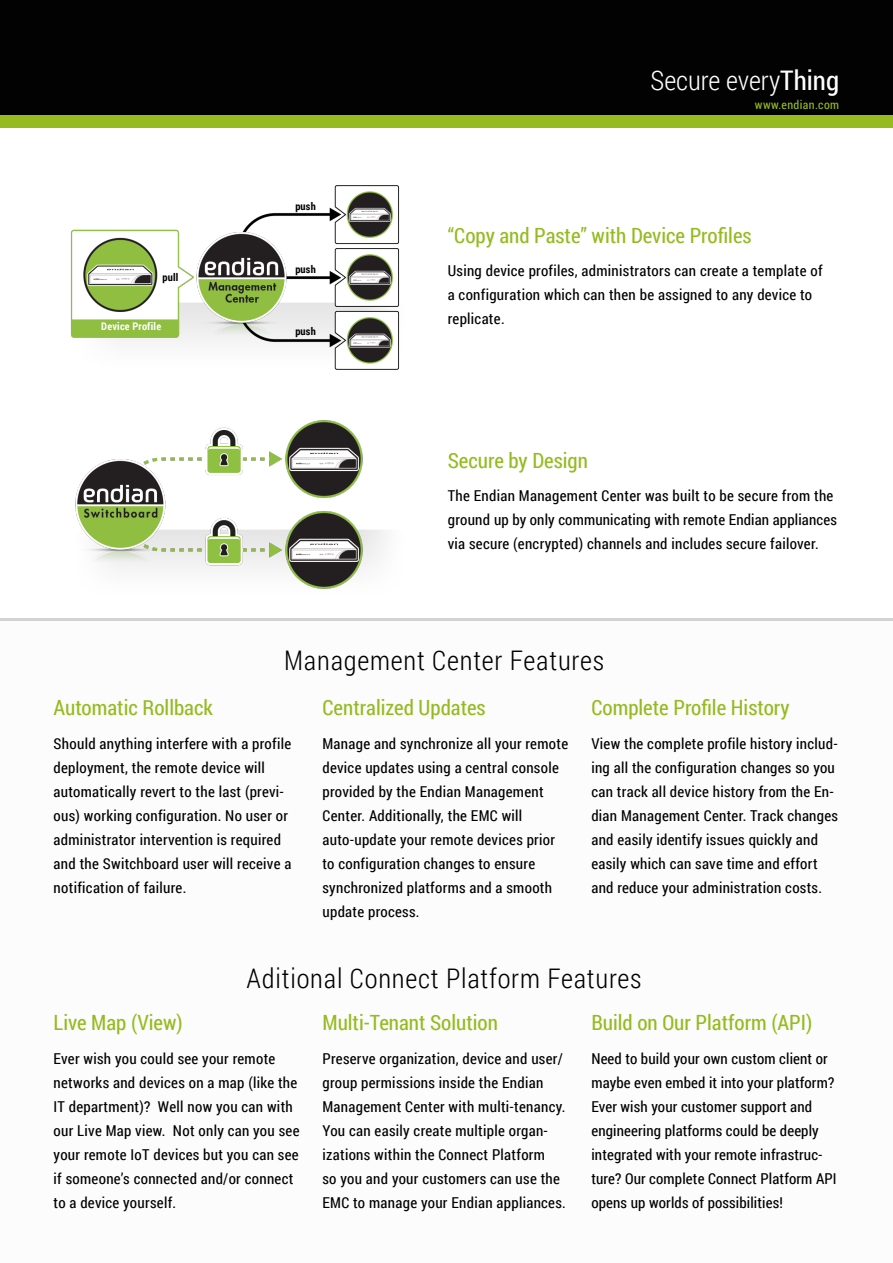
<style>
.page{position:relative;width:893px;height:1263px;background:#fff}
.page>*{position:absolute;margin:0;border:0;box-sizing:border-box;transform-origin:0 0}
.t1{font:300 27px "Roboto Condensed";letter-spacing:.03em;color:#000}
.t2{font:300 27px "Roboto Condensed";color:#fff}
.t3{font:21px "Roboto Condensed";color:#95bb20}
.t4{font:15px/24px "Roboto Condensed";letter-spacing:.02em;color:#000}
.t5{font:12px "Roboto Condensed";letter-spacing:.03em;color:#95bb20}
.t6{font:700 10.5px "Roboto Condensed";letter-spacing:.02em;color:#000}
.t7{font:700 10.5px "Roboto Condensed";letter-spacing:.02em;color:#fff}
.s1{font-weight:400}
</style>
<div class="page">
<div style="left:0;top:115px;width:893px;height:13px;background:#95bb20"></div>
<div style="left:0;top:0;width:893px;height:115px;background:#020203"></div>
<hr style="left:0;top:619px;width:893px;height:2px;background:#d4d3d3">
<img style="left:75px;top:420px;width:311px;height:169px">
<img style="left:71px;top:185px;width:329px;height:185px">
<p class="t6" style="left:162px;top:270px;width:17px">pull</p>
<p class="t7" style="left:101px;top:319px;width:61px">Device Profile</p>
<p class="t6" style="left:295px;top:199px;width:22px">push</p>
<p class="t6" style="left:295px;top:262px;width:22px">push</p>
<p class="t6" style="left:295px;top:323px;width:22px">push</p>
<h1 class="t2" style="left:651px;top:62px;width:190px">Secure every<span class="s1">Thing</span></h1>
<p class="t5" style="left:755px;top:96px;width:86px">www.endian.com</p>
<h2 class="t3" style="left:448px;top:221px;width:305px">“Copy and Paste” with Device Profiles</h2>
<p class="t4" style="left:448px;top:258px;width:376px">Using device profiles, administrators can create a template of a configuration which can then be assigned to any device to replicate.</p>
<h2 class="t3" style="left:448px;top:446px;width:142px">Secure by Design</h2>
<p class="t4" style="left:448px;top:483px;width:391px">The Endian Management Center was built to be secure from the ground up by only communicating with remote Endian appliances via secure (encrypted) channels and includes secure failover.</p>
<h1 class="t1" style="left:284px;top:642px;width:322px">Management Center Features</h1>
<h2 class="t3" style="left:54px;top:693px;width:161px">Automatic Rollback</h2>
<p class="t4" style="left:54px;top:731px;width:239px">Should anything interfere with a profile deployment, the remote device will automatically revert to the last (previ&shy;ous) working configuration. No user or administrator intervention is required and the Switchboard user will receive a notification of failure.</p>
<h2 class="t3" style="left:322px;top:693px;width:165px">Centralized Updates</h2>
<p class="t4" style="left:322px;top:731px;width:247px">Manage and synchronize all your remote device updates using a central console provided by the Endian Management Center. Additionally, the EMC will auto-update your remote devices prior to configuration changes to ensure synchronized platforms and a smooth update process.</p>
<h2 class="t3" style="left:591px;top:693px;width:200px">Complete Profile History</h2>
<p class="t4" style="left:591px;top:731px;width:248px">View the complete profile history includ&shy;ing all the configuration changes so you can track all device history from the En&shy;dian Management Center. Track changes and easily identify issues quickly and easily which can save time and effort and reduce your administration costs.</p>
<h1 class="t1" style="left:247px;top:960px;width:396px">Aditional Connect Platform Features</h1>
<h2 class="t3" style="left:54px;top:1008px;width:131px">Live Map (View)</h2>
<p class="t4" style="left:54px;top:1046px;width:247px">Ever wish you could see your remote networks and devices on a map (like the IT department)? Well now you can with our Live Map view. Not only can you see your remote IoT devices but you can see if someone’s connected and/or connect to a device yourself.</p>
<h2 class="t3" style="left:322px;top:1008px;width:177px">Multi-Tenant Solution</h2>
<p class="t4" style="left:322px;top:1046px;width:245px">Preserve organization, device and user/ group permissions inside the Endian Management Center with multi-tenancy.<br>You can easily create multiple organ&shy;izations within the Connect Platform<br>so you and your customers can use the EMC to manage your Endian appliances.</p>
<h2 class="t3" style="left:591px;top:1008px;width:222px">Build on Our Platform (API)</h2>
<p class="t4" style="left:591px;top:1046px;width:247px">Need to build your own custom client or maybe even embed it into your platform?<br>Ever wish your customer support and engineering platforms could be deeply integrated with your remote infrastruc&shy;ture? Our complete Connect Platform API opens up worlds of possibilities!</p>
</div>
